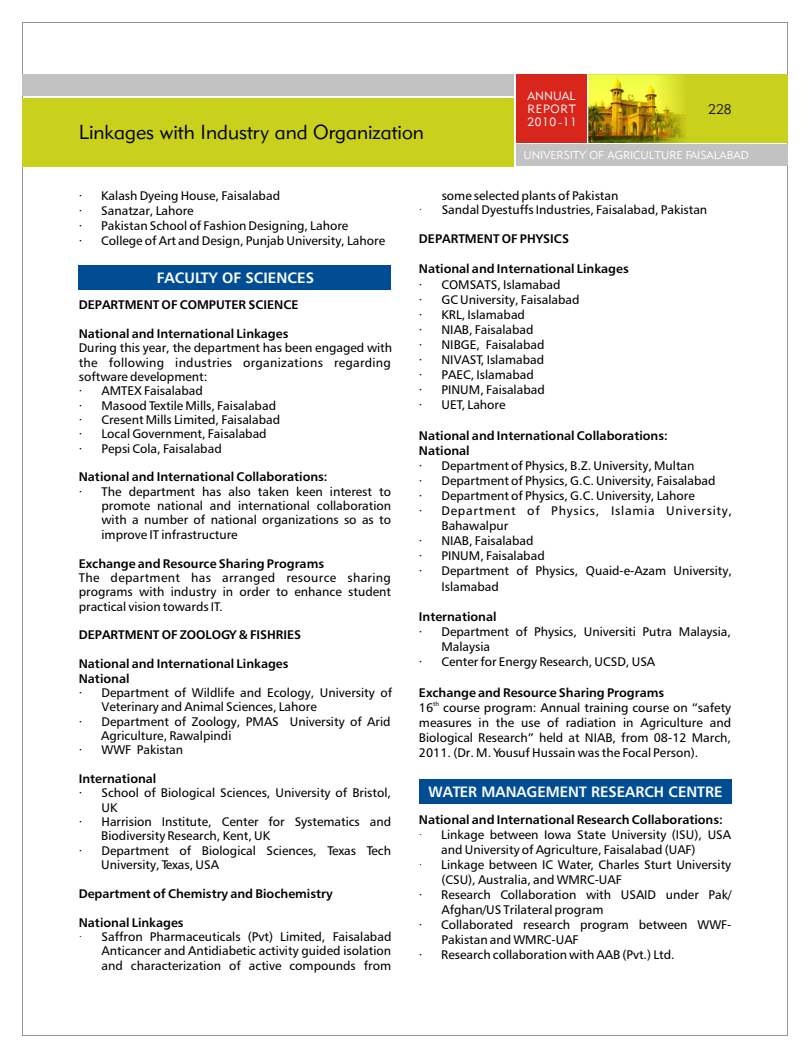
<style>
.page{position:relative;width:810px;height:1058px;background:#fff}
.page>*{position:absolute;margin:0;border:0;box-sizing:border-box;transform-origin:0 0}
.t1{font:20px "Geometr 415 Lt BT";color:#000}
.t2{font:700 15px "Humnst 777 BT";color:#fff}
.t3{font:13.75px "Geometr 415 Lt BT";color:#1f1a17}
.t4{font:12.5px/15.1px "Humnst 777 BT";color:#000}
.t5{font:700 12.5px "Humnst 777 BT";color:#000}
.t6{font:12.5px "Humnst 777 BT";letter-spacing:.06em;color:#000}
.t7{font:11.88px/13.1px "Geometr 415 Lt BT";letter-spacing:.05em;color:#fff;text-align:justify}
.t8{font:11.25px "Geometr 415 Lt BT";color:#fff}
.t9{font:6.25px "Humnst 777 BT";color:#000}
.s1{font-family:"Quorum Md BT"}
.s2{font-family:"Avant Garde Bk BT"}
.s3{font-weight:700}
</style>
<div class="page">
<div style="left:22px;top:22px;width:766px;height:1013px;background:#fff;border:1px solid #969494"></div>
<div style="left:516px;top:145px;width:272px;height:21px;background:#c2c2c2"></div>
<div style="left:589px;top:75px;width:199px;height:68px;background:#c9d11c"></div>
<img style="left:589px;top:75px;width:96px;height:68px">
<div style="left:516px;top:75px;width:71px;height:68px;background:#d9261c"></div>
<div style="left:23px;top:75px;width:491px;height:21px;background:#c2c2c2"></div>
<div style="left:22px;top:98px;width:492px;height:68px;background:#c9d11c"></div>
<div style="left:79px;top:265px;width:312px;height:25px;background:#004d94"></div>
<div style="left:419px;top:779px;width:312px;height:25px;background:#004d94"></div>
<h1 class="t1" style="left:79px;top:124px;width:347px">Linkages with Industry and Organization</h1>
<p class="t7" style="left:528px;top:90px;width:51px">ANNUAL REPORT 2010-11</p>
<p class="t8" style="left:524px;top:151px;width:227px">UNIVERSITY OF AGRICULTURE FAISALABAD</p>
<p class="t3" style="left:708px;top:103px;width:25px">228</p>
<p class="t4" style="left:79px;top:189px;width:308px"><span class="s1">·</span> Kalash Dyeing House, Faisalabad<br><span class="s1">·</span> Sanatzar, Lahore<br><span class="s1">·</span> Pakistan School of Fashion Designing, Lahore<br><span class="s1">·</span> College of Art and Design, Punjab University, Lahore</p>
<p class="t4" style="left:419px;top:190px;width:290px;line-height:14.4px;text-indent:23px">some selected plants of Pakistan<br><span class="s2">·</span> Sandal Dyestuffs Industries, Faisalabad, Pakistan</p>
<p class="t5" style="left:419px;top:234px;width:152px">DEPARTMENT OF PHYSICS</p>
<p class="t4" style="left:419px;top:263px;width:211px"><span class="s3">National and International Linkages </span><span class="s1">·</span> COMSATS, Islamabad<br><span class="s1">·</span> GC University, Faisalabad<br><span class="s1">·</span> KRL, Islamabad<br><span class="s1">·</span> NIAB, Faisalabad<br><span class="s1">·</span> NIBGE, Faisalabad<br><span class="s1">·</span> NIVAST, Islamabad<br><span class="s1">·</span> PAEC, Islamabad<br><span class="s1">·</span> PINUM, Faisalabad<br><span class="s1">·</span> UET, Lahore</p>
<p class="t5" style="left:419px;top:430px;width:250px">National and International Collaborations:</p>
<p class="t5" style="left:419px;top:445px;width:52px">National</p>
<p class="t4" style="left:419px;top:459px;width:277px"><span class="s1">·</span> Department of Physics, B.Z. University, Multan</p>
<p class="t4" style="left:419px;top:474px;width:298px"><span class="s1">·</span> Department of Physics, G.C. University, Faisalabad</p>
<p class="t4" style="left:419px;top:489px;width:277px"><span class="s1">·</span> Department of Physics, G.C. University, Lahore</p>
<p class="t6" style="left:419px;top:505px;width:315px"><span class="s1">·</span> Department of Physics, Islamia University,</p>
<p class="t4" style="left:441px;top:519px;width:68px">Bahawalpur</p>
<p class="t4" style="left:419px;top:534px;width:116px"><span class="s1">·</span> NIAB, Faisalabad</p>
<p class="t4" style="left:419px;top:549px;width:127px"><span class="s1">·</span> PINUM, Faisalabad</p>
<p class="t4" style="left:419px;top:564px;width:315px"><span class="s1">·</span> Department of Physics, Quaid-e-Azam University,</p>
<p class="t4" style="left:441px;top:579px;width:59px">Islamabad</p>
<p class="t5" style="left:419px;top:611px;width:79px">International</p>
<p class="t4" style="left:419px;top:625px;width:314px"><span class="s1">·</span> Department of Physics, Universiti Putra Malaysia,</p>
<p class="t4" style="left:441px;top:640px;width:50px">Malaysia</p>
<p class="t4" style="left:419px;top:655px;width:238px"><span class="s1">·</span> Center for Energy Research, UCSD, USA</p>
<p class="t5" style="left:419px;top:687px;width:247px">Exchange and Resource Sharing Programs</p>
<p class="t9" style="left:433px;top:700px;width:7px">th</p>
<p class="t4" style="left:419px;top:701px;width:314px;text-align:justify">16 course program: Annual training course on “safety measures in the use of radiation in Agriculture and Biological Research” held at NIAB, from 08-12 March, 2011. (Dr. M. Yousuf Hussain was the Focal Person).</p>
<p class="t2" style="left:429px;top:785px;width:295px">WATER MANAGEMENT RESEARCH CENTRE</p>
<p class="t5" style="left:419px;top:814px;width:305px">National and International Research Collaborations:</p>
<p class="t4" style="left:419px;top:827px;width:314px"><span class="s2">·</span> Linkage between Iowa State University (ISU), USA</p>
<p class="t4" style="left:441px;top:843px;width:256px">and University of Agriculture, Faisalabad (UAF)</p>
<p class="t4" style="left:419px;top:858px;width:314px"><span class="s2">·</span> Linkage between IC Water, Charles Sturt University</p>
<p class="t4" style="left:441px;top:873px;width:182px">(CSU), Australia, and WMRC-UAF</p>
<p class="t4" style="left:419px;top:888px;width:314px"><span class="s1">·</span> Research Collaboration with USAID under Pak/</p>
<p class="t4" style="left:441px;top:903px;width:164px">Afghan/US Trilateral program</p>
<p class="t4" style="left:419px;top:918px;width:314px"><span class="s1">·</span> Collaborated research program between WWF-</p>
<p class="t4" style="left:441px;top:933px;width:139px">Pakistan and WMRC-UAF</p>
<p class="t4" style="left:419px;top:948px;width:257px"><span class="s1">·</span> Research collaboration with AAB (Pvt.) Ltd.</p>
<p class="t2" style="left:157px;top:271px;width:159px">FACULTY OF SCIENCES</p>
<p class="t5" style="left:79px;top:299px;width:221px">DEPARTMENT OF COMPUTER SCIENCE</p>
<p class="t5" style="left:79px;top:328px;width:211px">National and International Linkages</p>
<p class="t4" style="left:79px;top:342px;width:315px;line-height:14.4px">During this year, the department has been engaged with the following industries organizations regarding software development:<br><span class="s1">·</span> AMTEX Faisalabad<br><span class="s1">·</span> Masood Textile Mills, Faisalabad<br><span class="s1">·</span> Cresent Mills Limited, Faisalabad<br><span class="s1">·</span> Local Government, Faisalabad<br><span class="s1">·</span> Pepsi Cola, Faisalabad</p>
<p class="t5" style="left:79px;top:472px;width:250px">National and International Collaborations:</p>
<p class="t4" style="left:79px;top:485px;width:314px"><span class="s1">·</span> The department has also taken keen interest to</p>
<p class="t4" style="left:102px;top:499px;width:291px">promote national and international collaboration</p>
<p class="t4" style="left:102px;top:513px;width:291px">with a number of national organizations so as to</p>
<p class="t4" style="left:102px;top:528px;width:138px">improve IT infrastructure</p>
<p class="t5" style="left:79px;top:558px;width:247px">Exchange and Resource Sharing Programs</p>
<p class="t4" style="left:79px;top:571px;width:314px;line-height:14.4px;text-align:justify">The department has arranged resource sharing programs with industry in order to enhance student practical vision towards IT.</p>
<p class="t5" style="left:79px;top:630px;width:224px">DEPARTMENT OF ZOOLOGY &amp; FISHRIES</p>
<p class="t5" style="left:79px;top:658px;width:211px">National and International Linkages</p>
<p class="t5" style="left:79px;top:673px;width:52px">National</p>
<p class="t4" style="left:79px;top:686px;width:315px"><span class="s1">·</span> Department of Wildlife and Ecology, University of</p>
<p class="t4" style="left:102px;top:700px;width:217px">Veterinary and Animal Sciences, Lahore</p>
<p class="t4" style="left:79px;top:714px;width:313px"><span class="s1">·</span> Department of Zoology, PMAS University of Arid</p>
<p class="t4" style="left:101px;top:729px;width:132px">Agriculture, Rawalpindi</p>
<p class="t4" style="left:79px;top:743px;width:106px"><span class="s1">·</span> WWF Pakistan</p>
<p class="t5" style="left:79px;top:773px;width:79px">International</p>
<p class="t4" style="left:79px;top:786px;width:314px"><span class="s1">·</span> School of Biological Sciences, University of Bristol,</p>
<p class="t4" style="left:102px;top:800px;width:18px">UK</p>
<p class="t4" style="left:79px;top:815px;width:314px"><span class="s1">·</span> Harrision Institute, Center for Systematics and</p>
<p class="t4" style="left:101px;top:829px;width:170px">Biodiversity Research, Kent, UK</p>
<p class="t4" style="left:79px;top:843px;width:314px"><span class="s1">·</span> Department of Biological Sciences, Texas Tech</p>
<p class="t4" style="left:101px;top:858px;width:119px">University, Texas, USA</p>
<p class="t5" style="left:79px;top:888px;width:255px">Department of Chemistry and Biochemistry</p>
<p class="t5" style="left:79px;top:917px;width:106px">National Linkages</p>
<p class="t4" style="left:79px;top:930px;width:314px"><span class="s2">·</span> Saffron Pharmaceuticals (Pvt) Limited, Faisalabad</p>
<p class="t4" style="left:102px;top:944px;width:291px">Anticancer and Antidiabetic activity guided isolation</p>
<p class="t4" style="left:102px;top:958px;width:291px">and characterization of active compounds from</p>
</div>
